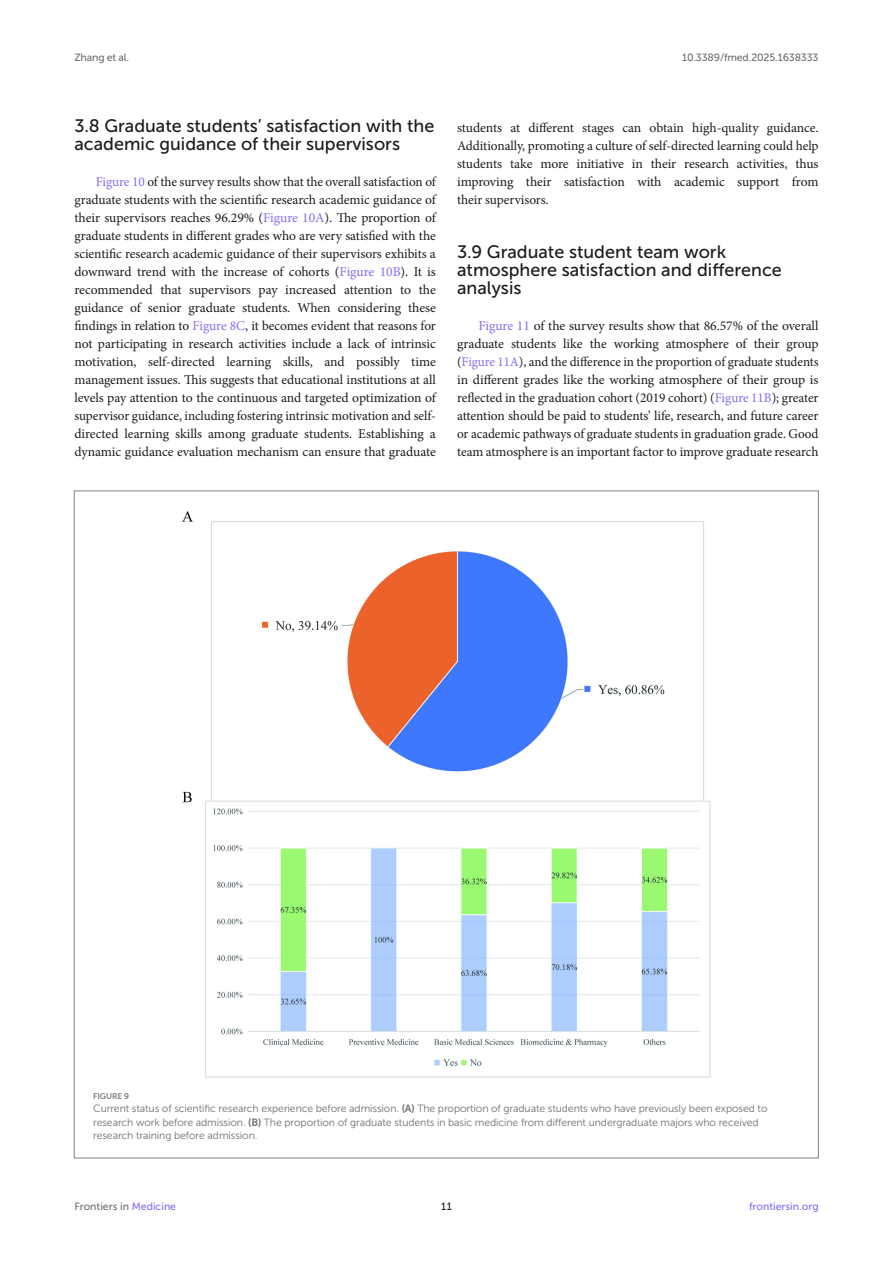
<style>
.page{position:relative;width:893px;height:1263px;background:#fff}
.page>*{position:absolute;margin:0;border:0;box-sizing:border-box;transform-origin:0 0}
.HEAD_2{font:18px/18px "Museo Sans 500";color:#1b1c1b}
.TEXT{font:13.5px/18px "Minion Pro";letter-spacing:-.005em;color:#1b1c1b;text-align:justify}
.FIG_LEG{font:10.5px/13.5px "Museo Sans 300";letter-spacing:-.01em;color:#706f70}
.t1{font:10.5px "Museo Sans 500";letter-spacing:-.015em;color:#706f70}
.t2{font:10.5px "Museo Sans 500";color:#856df0}
.t3{font:10.5px "Museo Sans 500";color:#1b1c1b}
.FIG_HD{font:8.25px "Museo Sans 700";letter-spacing:-.01em;color:#7e7f7f}
.s1{color:#856df0}
.s2{font-family:"Museo Sans 700"}
</style>
<div class="page">
<img style="left:182px;top:511px;width:529px;height:567px">
<p class="t1" style="left:74px;top:51px;width:56px">Zhang et al.</p>
<p class="t1" style="left:682px;top:51px;width:138px">10.3389/fmed.2025.1638333</p>
<p class="HEAD_2" style="left:74px;top:117px;width:361px">3.8 Graduate students’ satisfaction with the academic guidance of their supervisors</p>
<p class="TEXT" style="left:74px;top:173px;width:363px;text-indent:21px"><span class="s1">Figure 10</span> of the survey results show that the overall satisfaction of graduate students with the scientific research academic guidance of their supervisors reaches 96.29% (<span class="s1">Figure 10A</span>). The proportion of graduate students in different grades who are very satisfied with the scientific research academic guidance of their supervisors exhibits a downward trend with the increase of cohorts (<span class="s1">Figure 10B</span>). It is recommended that supervisors pay increased attention to the guidance of senior graduate students. When considering these findings in relation to <span class="s1">Figure 8C</span>, it becomes evident that reasons for not participating in research activities include a lack of intrinsic motivation, self-directed learning skills, and possibly time management issues. This suggests that educational institutions at all levels pay attention to the continuous and targeted optimization of supervisor guidance, including fostering intrinsic motivation and self&shy;directed learning skills among graduate students. Establishing a dynamic guidance evaluation mechanism can ensure that graduate</p>
<p class="TEXT" style="left:457px;top:119px;width:363px">students at different stages can obtain high-quality guidance.<br>Additionally, promoting a culture of self-directed learning could help students take more initiative in their research activities, thus improving their satisfaction with academic support from their supervisors.</p>
<p class="HEAD_2" style="left:457px;top:243px;width:326px">3.9 Graduate student team work atmosphere satisfaction and difference analysis</p>
<p class="TEXT" style="left:457px;top:317px;width:363px;text-indent:21px"><span class="s1">Figure 11</span> of the survey results show that 86.57% of the overall graduate students like the working atmosphere of their group (<span class="s1">Figure 11A</span>), and the difference in the proportion of graduate students in different grades like the working atmosphere of their group is reflected in the graduation cohort (2019 cohort) (<span class="s1">Figure 11B</span>); greater attention should be paid to students’ life, research, and future career or academic pathways of graduate students in graduation grade. Good team atmosphere is an important factor to improve graduate research</p>
<p class="FIG_HD" style="left:93px;top:1091px;width:37px">FIGURE 9</p>
<p class="FIG_LEG" style="left:93px;top:1102px;width:676px">Current status of scientific research experience before admission. <span class="s2">(A)</span> The proportion of graduate students who have previously been exposed to research work before admission. <span class="s2">(B)</span> The proportion of graduate students in basic medicine from different undergraduate majors who received research training before admission.</p>
<p class="t1" style="left:74px;top:1200px;width:103px">Frontiers in <span class="s1">Medicine</span></p>
<p class="t3" style="left:441px;top:1200px;width:12px">11</p>
<p class="t2" style="left:749px;top:1200px;width:71px">frontiersin.org</p>
</div>
